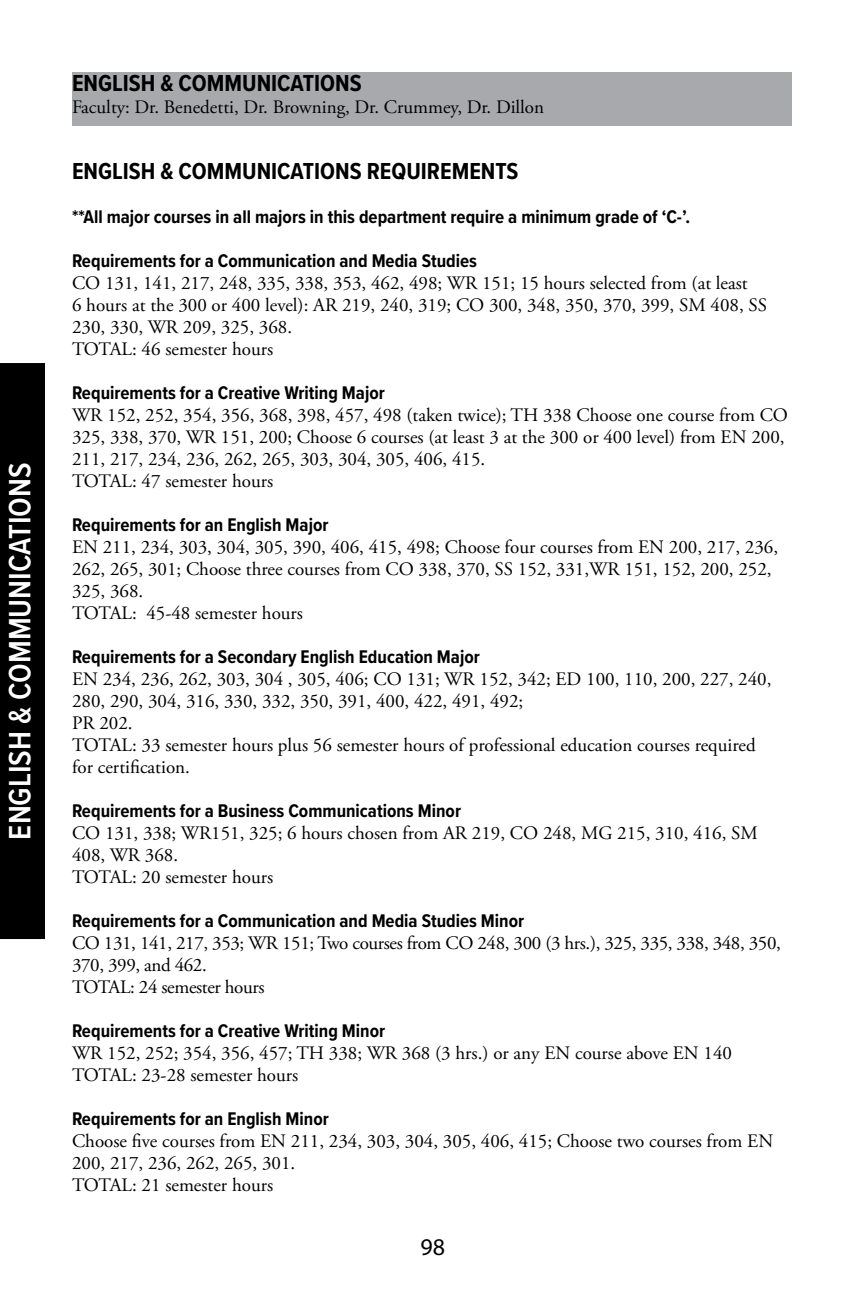
<style>
.page{position:relative;width:864px;height:1296px;background:#fff}
.page>*{position:absolute;margin:0;border:0;box-sizing:border-box;transform-origin:0 0}
.t1{font:600 32px "Proxima Nova Cond";color:#fff}
.t2{font:700 24px "Proxima Nova Cond";color:#000}
.t3{font:24px "Myriad Pro";color:#000}
.t4{font:19px/22px "Adobe Garamond Pro";color:#000}
.t5{font:700 19px "Proxima Nova Cond";color:#000}
.t6{font:19px/22px "Adobe Garamond Pro";letter-spacing:-.02em;color:#000}
</style>
<div class="page">
<div style="left:0;top:363px;width:45px;height:576px;background:#000"></div>
<div style="left:72px;top:72px;width:720px;height:54px;background:#a7a9ac"></div>
<h1 class="t1" style="left:-4px;top:840px;width:379px;rotate:-90deg">ENGLISH &amp; COMMUNICATIONS</h1>
<p class="t2" style="left:72px;top:65px;width:291px">ENGLISH &amp; COMMUNICATIONS</p>
<p class="t4" style="left:72px;top:97px;width:474px">Faculty: Dr. Benedetti, Dr. Browning, Dr. Crummey, Dr. Dillon</p>
<p class="t2" style="left:72px;top:153px;width:448px">ENGLISH &amp; COMMUNICATIONS REQUIREMENTS</p>
<p class="t5" style="left:72px;top:203px;width:620px">**All major courses in all majors in this department require a minimum grade of ‘C-’.</p>
<p class="t5" style="left:72px;top:247px;width:406px">Requirements for a Communication and Media Studies</p>
<p class="t4" style="left:72px;top:273px;width:697px">CO 131, 141, 217, 248, 335, 338, 353, 462, 498; WR 151; 15 hours selected from (at least<br>6 hours at the 300 or 400 level): AR 219, 240, 319; CO 300, 348, 350, 370, 399, SM 408, SS 230, 330, WR 209, 325, 368.<br>TOTAL: 46 semester hours</p>
<p class="t5" style="left:72px;top:379px;width:314px">Requirements for a Creative Writing Major</p>
<p class="t4" style="left:72px;top:405px;width:718px">WR 152, 252, 354, 356, 368, 398, 457, 498 (taken twice); TH 338 Choose one course from CO 325, 338, 370, WR 151, 200; Choose 6 courses (at least 3 at the 300 or 400 level) from EN 200, 211, 217, 234, 236, 262, 265, 303, 304, 305, 406, 415.<br>TOTAL: 47 semester hours</p>
<p class="t5" style="left:72px;top:511px;width:258px">Requirements for an English Major</p>
<p class="t4" style="left:72px;top:537px;width:708px">EN 211, 234, 303, 304, 305, 390, 406, 415, 498; Choose four courses from EN 200, 217, 236, 262, 265, 301; Choose three courses from CO 338, 370, SS 152, 331,WR 151, 152, 200, 252, 325, 368.<br>TOTAL: 45-48 semester hours</p>
<p class="t5" style="left:72px;top:643px;width:409px">Requirements for a Secondary English Education Major</p>
<p class="t4" style="left:72px;top:669px;width:701px">EN 234, 236, 262, 303, 304 , 305, 406; CO 131; WR 152, 342; ED 100, 110, 200, 227, 240, 280, 290, 304, 316, 330, 332, 350, 391, 400, 422, 491, 492;<br>PR 202.<br>TOTAL: 33 semester hours plus 56 semester hours of professional education courses required for certification.</p>
<p class="t5" style="left:72px;top:797px;width:391px">Requirements for a Business Communications Minor</p>
<p class="t4" style="left:72px;top:823px;width:687px">CO 131, 338; WR151, 325; 6 hours chosen from AR 219, CO 248, MG 215, 310, 416, SM<br>408, WR 368.<br>TOTAL: 20 semester hours</p>
<p class="t5" style="left:72px;top:907px;width:454px">Requirements for a Communication and Media Studies Minor</p>
<p class="t6" style="left:72px;top:933px;width:710px">CO 131, 141, 217, 353; WR 151; Two courses from CO 248, 300 (3 hrs.), 325, 335, 338, 348, 350,<br>370, 399, and 462.<br>TOTAL: 24 semester hours</p>
<p class="t5" style="left:72px;top:1017px;width:315px">Requirements for a Creative Writing Minor</p>
<p class="t4" style="left:72px;top:1043px;width:662px">WR 152, 252; 354, 356, 457; TH 338; WR 368 (3 hrs.) or any EN course above EN 140<br>TOTAL: 23-28 semester hours</p>
<p class="t5" style="left:72px;top:1105px;width:258px">Requirements for an English Minor</p>
<p class="t4" style="left:72px;top:1131px;width:703px">Choose five courses from EN 211, 234, 303, 304, 305, 406, 415; Choose two courses from EN<br>200, 217, 236, 262, 265, 301.<br>TOTAL: 21 semester hours</p>
<p class="t3" style="left:420px;top:1232px;width:26px">98</p>
</div>
